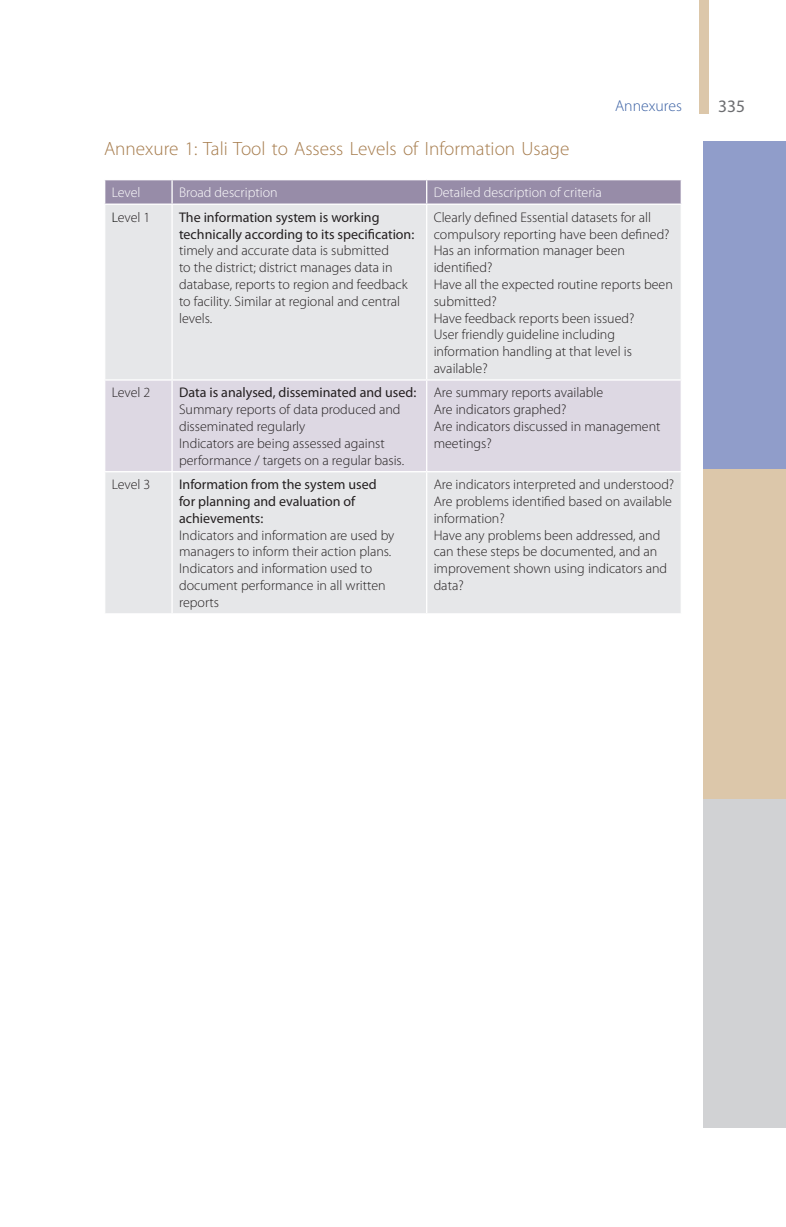
<style>
.page{position:relative;width:786px;height:1227px;background:#fff}
.page>*{position:absolute;margin:0;border:0;box-sizing:border-box;transform-origin:0 0}
.t1{font:300 19.25px "Myriad Pro";color:#a67c4d}
.t2{font:17.5px "Myriad Pro";color:#6c6d70}
.t3{font:300 15.75px "Myriad Pro";color:#3b61a4}
.t4{font:300 14px/16.8px "Myriad Pro";color:#231f20}
.t5{font:14px/16.8px "Myriad Pro";color:#231f20}
.t6{font:300 14px "Myriad Pro";color:#fff}
.s1{color:#040503}
</style>
<div class="page">
<svg style="left:699px;top:0;width:10px;height:113px"></svg>
<div style="left:703px;top:141px;width:82px;height:328px;background:#909dca"></div>
<div style="left:703px;top:469px;width:82px;height:330px;background:#dcc7aa"></div>
<div style="left:703px;top:799px;width:82px;height:328px;background:#d1d2d4"></div>
<div style="left:105px;top:205px;width:575px;height:408px;background:#e6e7e9"></div>
<div style="left:105px;top:380px;width:575px;height:91px;background:#ddd8e3"></div>
<div style="left:105px;top:180px;width:576px;height:23px;background:#978ca8"></div>
<hr style="left:171px;top:205px;width:2px;height:174px;background:#fff">
<hr style="left:426px;top:205px;width:1px;height:174px;background:#fff">
<hr style="left:104px;top:379px;width:68px;height:1px;background:#fff">
<hr style="left:172px;top:379px;width:254px;height:1px;background:#fff">
<hr style="left:171px;top:380px;width:2px;height:91px;background:#fff">
<hr style="left:426px;top:379px;width:255px;height:1px;background:#fff">
<hr style="left:426px;top:380px;width:1px;height:91px;background:#fff">
<hr style="left:104px;top:471px;width:68px;height:1px;background:#fff">
<hr style="left:172px;top:471px;width:254px;height:1px;background:#fff">
<hr style="left:171px;top:472px;width:2px;height:141px;background:#fff">
<hr style="left:426px;top:471px;width:255px;height:1px;background:#fff">
<hr style="left:426px;top:472px;width:1px;height:141px;background:#fff">
<p class="t3" style="left:615px;top:97px;width:68px">Annexures</p>
<p class="t2" style="left:718px;top:95px;width:28px">335</p>
<h1 class="t1" style="left:104px;top:138px;width:467px">Annexure 1: Tali Tool to Assess Levels of Information Usage</h1>
<p class="t6" style="left:112px;top:185px;width:30px">Level</p>
<p class="t6" style="left:179px;top:185px;width:100px">Broad description</p>
<p class="t6" style="left:433px;top:185px;width:170px">Detailed description of criteria</p>
<p class="t4" style="left:112px;top:209px;width:40px"><span class="s1">L</span>evel 1</p>
<p class="t5" style="left:179px;top:208px;width:237px">The information system is working technically according to its specification:</p>
<p class="t4" style="left:179px;top:242px;width:230px">timely and accurate data is submitted<br>to the district; district manages data in database, reports to region and feedback to facility. Similar at regional and central levels.</p>
<p class="t4" style="left:433px;top:209px;width:240px">Clearly defined Essential datasets for all compulsory reporting have been defined?<br>Has an information manager been identified?<br>Have all the expected routine reports been submitted?<br>Have feedback reports been issued?<br>User friendly guideline including information handling at that level is available?</p>
<p class="t4" style="left:112px;top:384px;width:40px">Level 2</p>
<p class="t5" style="left:179px;top:384px;width:238px">Data is analysed, disseminated and used:</p>
<p class="t4" style="left:179px;top:401px;width:226px">Summary reports of data produced and disseminated regularly<br>Indicators are being assessed against performance / targets on a regular basis.</p>
<p class="t4" style="left:112px;top:476px;width:40px">Level 3</p>
<p class="t5" style="left:179px;top:476px;width:199px">Information from the system used for planning and evaluation of achievements:</p>
<p class="t4" style="left:179px;top:527px;width:217px">Indicators and information are used by managers to inform their action plans.<br>Indicators and information used to document performance in all written reports</p>
<p class="t4" style="left:433px;top:384px;width:228px">Are summary reports available<br>Are indicators graphed?<br>Are indicators discussed in management meetings?</p>
<p class="t4" style="left:433px;top:476px;width:242px">Are indicators interpreted and understood?<br>Are problems identified based on available information?<br>Have any problems been addressed, and can these steps be documented, and an improvement shown using indicators and data?</p>
</div>
